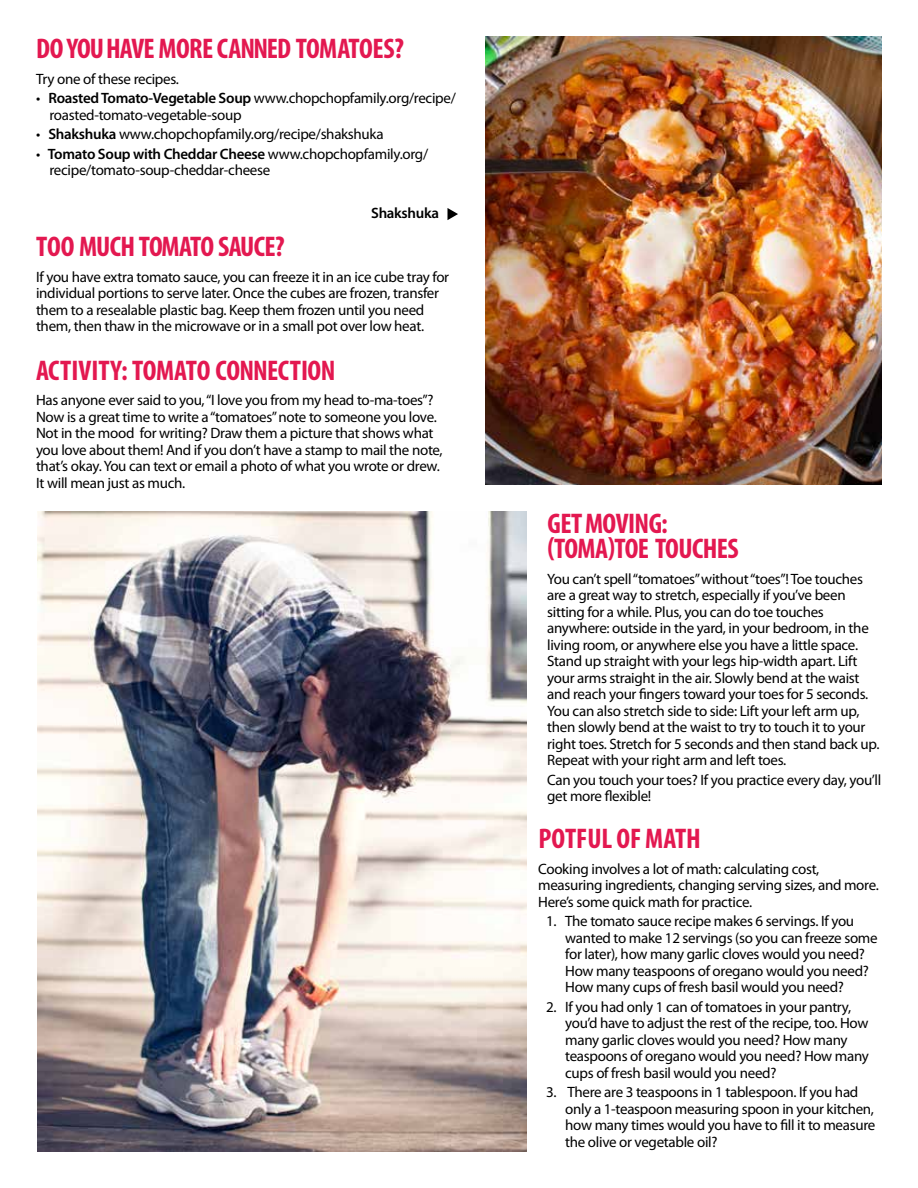
<style>
.page{position:relative;width:918px;height:1188px;background:#fff}
.page>*{position:absolute;margin:0;border:0;box-sizing:border-box;transform-origin:0 0}
.t1{font:700 condensed 28.5px/25.5px "Myriad Pro";letter-spacing:-.02em;color:#e31850}
.t2{font:700 condensed 28.5px "Myriad Pro";color:#e31850}
.t3{font:15px/16.5px "Myriad Pro";letter-spacing:-.02em;color:#000}
.t4{font:600 15px "Myriad Pro";letter-spacing:-.02em;color:#000}
.s1{font-weight:600}
</style>
<div class="page">
<img style="left:485px;top:37px;width:397px;height:447px">
<svg style="left:447px;top:208px;width:11px;height:12px"></svg>
<img style="left:38px;top:511px;width:488px;height:641px">
<h1 class="t1" style="left:36px;top:35px;width:369px">DO YOU HAVE MORE CANNED TOMATOES?</h1>
<p class="t3" style="left:36px;top:70px;width:145px">Try one of these recipes.</p>
<p class="t3" style="left:50px;top:90px;width:408px;text-indent:-14px">• <span class="s1">Roasted Tomato-Vegetable Soup</span> www.chopchopfamily.org/recipe/ roasted-tomato-vegetable-soup</p>
<p class="t3" style="left:36px;top:126px;width:349px">• <span class="s1">Shakshuka</span> www.chopchopfamily.org/recipe/shakshuka</p>
<p class="t3" style="left:50px;top:145px;width:380px;text-indent:-14px">• <span class="s1">Tomato Soup with Cheddar Cheese</span> www.chopchopfamily.org/ recipe/tomato-soup-cheddar-cheese</p>
<p class="t4" style="left:371px;top:204px;width:69px">Shakshuka</p>
<h1 class="t1" style="left:36px;top:234px;width:250px">TOO MUCH TOMATO SAUCE?</h1>
<p class="t3" style="left:36px;top:268px;width:415px">If you have extra tomato sauce, you can freeze it in an ice cube tray for individual portions to serve later. Once the cubes are frozen, transfer them to a resealable plastic bag. Keep them frozen until you need them, then thaw in the microwave or in a small pot over low heat.</p>
<h1 class="t1" style="left:36px;top:357px;width:301px">ACTIVITY: TOMATO CONNECTION</h1>
<p class="t3" style="left:36px;top:392px;width:408px">Has anyone ever said to you, “I love you from my head to-ma-toes”?<br>Now is a great time to write a “tomatoes” note to someone you love.<br>Not in the mood for writing? Draw them a picture that shows what you love about them! And if you don’t have a stamp to mail the note, that’s okay. You can text or email a photo of what you wrote or drew.<br>It will mean just as much.</p>
<h1 class="t1" style="left:547px;top:510px;width:193px">GET MOVING: (TOMA)TOE TOUCHES</h1>
<p class="t3" style="left:547px;top:570px;width:334px">You can’t spell “tomatoes” without “toes”! Toe touches are a great way to stretch, especially if you’ve been sitting for a while. Plus, you can do toe touches anywhere: outside in the yard, in your bedroom, in the living room, or anywhere else you have a little space.<br>Stand up straight with your legs hip-width apart. Lift your arms straight in the air. Slowly bend at the waist and reach your fingers toward your toes for 5 seconds.<br>You can also stretch side to side: Lift your left arm up, then slowly bend at the waist to try to touch it to your right toes. Stretch for 5 seconds and then stand back up.<br>Repeat with your right arm and left toes.</p>
<p class="t3" style="left:547px;top:771px;width:336px">Can you touch your toes? If you practice every day, you’ll get more flexible!</p>
<h1 class="t2" style="left:538px;top:821px;width:164px">POTFUL OF MATH</h1>
<p class="t3" style="left:538px;top:860px;width:342px">Cooking involves a lot of math: calculating cost, measuring ingredients, changing serving sizes, and more.<br>Here’s some quick math for practice.</p>
<p class="t3" style="left:565px;top:913px;width:314px;text-indent:-19px">1. The tomato sauce recipe makes 6 servings. If you wanted to make 12 servings (so you can freeze some for later), how many garlic cloves would you need?<br>How many teaspoons of oregano would you need?<br>How many cups of fresh basil would you need?</p>
<p class="t3" style="left:565px;top:998px;width:305px;text-indent:-19px">2. If you had only 1 can of tomatoes in your pantry, you’d have to adjust the rest of the recipe, too. How many garlic cloves would you need? How many teaspoons of oregano would you need? How many cups of fresh basil would you need?</p>
<p class="t3" style="left:565px;top:1084px;width:312px;text-indent:-19px">3. There are 3 teaspoons in 1 tablespoon. If you had only a 1-teaspoon measuring spoon in your kitchen, how many times would you have to fill it to measure the olive or vegetable oil?</p>
</div>
